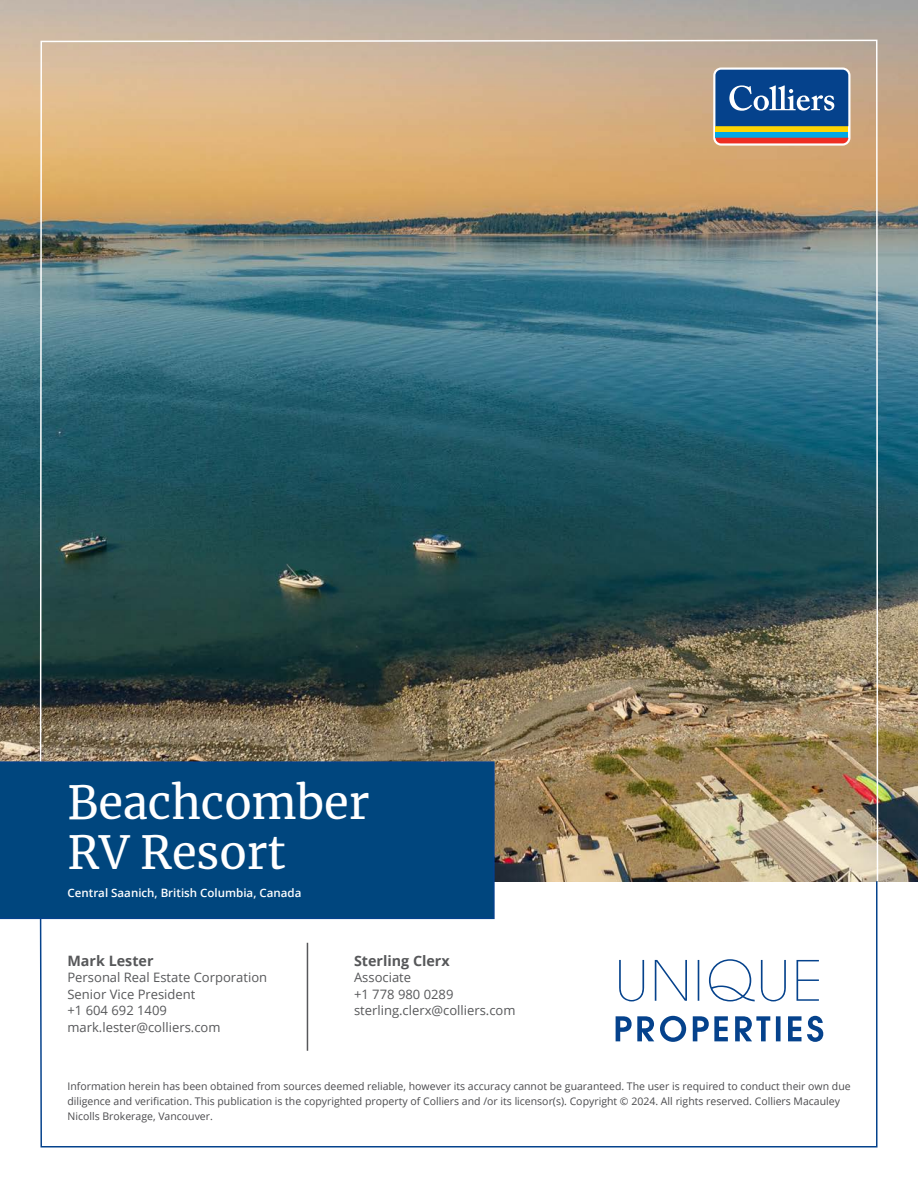
<style>
.page{position:relative;width:918px;height:1188px;background:#fff}
.page>*{position:absolute;margin:0;border:0;box-sizing:border-box;transform-origin:0 0}
.Body_Text_-_Dark_Grey_CMYK{font:45.15px/50.4px "Merriweather";color:#fff}
.t1{font:700 14.25px "Open Sans";color:#57585a}
.t2{font:13.05px/16.5px "Open Sans";color:#57585a}
.Body_Text_-_Dark_Grey_CMYK-2{font:600 11.55px "Open Sans";color:#fff}
.t3{font:10.5px/15px "Open Sans";color:#4a4a4d}
</style>
<div class="page">
<img style="left:0;top:0;width:918px;height:881px">
<img style="left:39px;top:39px;width:840px;height:843px">
<svg style="left:39px;top:880px;width:839px;height:268px"></svg>
<div style="left:713px;top:68px;width:137px;height:78px;background:linear-gradient(to right,#fefdfc,#fff);border-radius:8px"></div>
<div style="left:715px;top:132px;width:133px;height:6px;background:#00a8e4"></div>
<div style="left:715px;top:126px;width:133px;height:6px;background:#fed503"></div>
<svg style="left:715px;top:138px;width:133px;height:5px"></svg>
<svg style="left:715px;top:70px;width:133px;height:56px;background:#215798"></svg>
<hr style="left:307px;top:943px;width:1px;height:108px;background:#57585a">
<div style="left:0;top:761px;width:495px;height:158px;background:#00467e"></div>
<p class="Body_Text_-_Dark_Grey_CMYK" style="left:67px;top:776px;width:303px">Beachcomber<br>RV Resort</p>
<p class="Body_Text_-_Dark_Grey_CMYK-2" style="left:68px;top:885px;width:235px">Central Saanich, British Columbia, Canada</p>
<p class="t1" style="left:68px;top:950px;width:88px">Mark Lester</p>
<p class="t2" style="left:68px;top:969px;width:201px">Personal Real Estate Corporation</p>
<p class="t2" style="left:68px;top:985px;width:129px">Senior Vice President</p>
<p class="t2" style="left:68px;top:1002px;width:154px">+1 604 692 1409 mark.lester@colliers.com</p>
<p class="t1" style="left:354px;top:950px;width:97px">Sterling Clerx</p>
<p class="t2" style="left:354px;top:969px;width:59px">Associate</p>
<p class="t2" style="left:354px;top:985px;width:163px">+1 778 980 0289 sterling.clerx@colliers.com</p>
<p class="t3" style="left:68px;top:1079px;width:785px">Information herein has been obtained from sources deemed reliable, however its accuracy cannot be guaranteed. The user is required to conduct their own due diligence and verification. This publication is the copyrighted property of Colliers and /or its licensor(s). Copyright © 2024. All rights reserved. Colliers Macauley<br>Nicolls Brokerage, Vancouver.</p>
</div>
